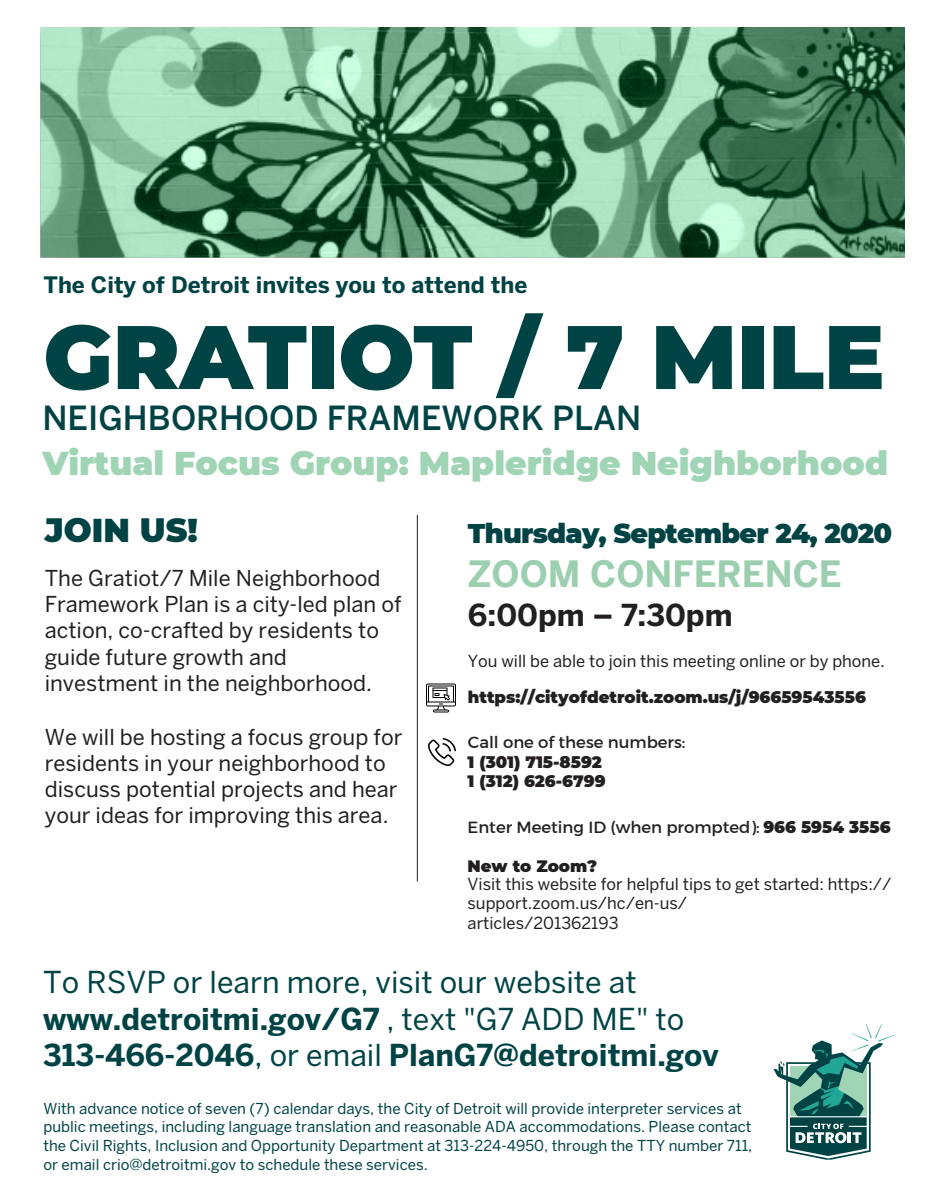
<style>
.page{position:relative;width:932px;height:1188px;background:#fff}
.page>*{position:absolute;margin:0;border:0;box-sizing:border-box;transform-origin:0 0}
.t1{font:900 90px "Montserrat";color:#004345}
.t2{font:700 36px "Benton Sans";color:#9ccfb0}
.t3{font:900 33px "Montserrat";color:#9fd4b4}
.t4{font:500 33px "Benton Sans";color:#004345}
.t5{font:900 33px "Montserrat";color:#004345}
.t6{font:30px/36.9px "Benton Sans";color:#004345}
.t7{font:700 30px "Benton Sans";color:#231f20}
.t8{font:900 27px "Montserrat";letter-spacing:-.03em;color:#004345}
.t9{font:700 22.5px "Benton Sans";color:#004345}
.t10{font:21.75px/26.1px "Benton Sans";color:#231f20}
.t11{font:16.5px/19.6px "Benton Sans";color:#231f20}
.t12{font:900 16.5px/19.8px "Montserrat";color:#231f20}
.t13{font:16.5px "Montserrat";color:#231f20}
.t14{font:900 16.5px "Montserrat";color:#221e1f}
.t15{font:15px/18.8px "Benton Sans";color:#004345}
.s1{font-weight:900}
.s2{font-weight:700}
</style>
<div class="page">
<svg style="left:773px;top:1025px;width:122px;height:135px"></svg>
<hr style="left:417px;top:515px;width:1px;height:366px;background:#231f20">
<svg style="left:40px;top:27px;width:864px;height:231px;background:#679b7c"></svg>
<img style="left:426px;top:684px;width:29px;height:29px">
<img style="left:428px;top:738px;width:28px;height:28px">
<h3 class="t9" style="left:43px;top:271px;width:485px">The City of Detroit invites you to attend the</h3>
<h1 class="t1" style="left:43px;top:290px;width:842px">GRATIOT / 7 MILE</h1>
<h3 class="t4" style="left:42px;top:398px;width:600px">NEIGHBORHOOD FRAMEWORK PLAN</h3>
<h3 class="t3" style="left:42px;top:438px;width:847px">Virtual Focus Group: Mapleridge Neighborhood</h3>
<h3 class="t5" style="left:45px;top:505px;width:154px">JOIN US!</h3>
<h3 class="t10" style="left:45px;top:565px;width:358px">The Gratiot/7 Mile Neighborhood<br>Framework Plan is a city-led plan of action, co-crafted by residents to guide future growth and investment in the neighborhood.</h3>
<h3 class="t10" style="left:45px;top:724px;width:359px">We will be hosting a focus group for residents in your neighborhood to discuss potential projects and hear your ideas for improving this area.</h3>
<h3 class="t8" style="left:468px;top:513px;width:426px">Thursday, September 24, 2020</h3>
<h2 class="t2" style="left:468px;top:553px;width:375px">ZOOM CONFERENCE</h2>
<h3 class="t7" style="left:468px;top:597px;width:266px">6:00pm – 7:30pm</h3>
<p class="t11" style="left:468px;top:651px;width:418px">You will be able to join this meeting online or by phone.</p>
<p class="t12" style="left:468px;top:686px;width:399px">https://cityofdetroit.zoom.us/j/96659543556</p>
<p class="t13" style="left:468px;top:732px;width:219px">Call one of these numbers:</p>
<p class="t12" style="left:467px;top:751px;width:140px">1 (301) 715-8592<br>1 (312) 626-6799</p>
<p class="t13" style="left:467px;top:817px;width:424px">Enter Meeting ID (when prompted): <span class="s1">966 5954 3556</span></p>
<p class="t14" style="left:467px;top:854px;width:131px">New to Zoom?</p>
<p class="t11" style="left:467px;top:874px;width:425px">Visit this website for helpful tips to get started: https:// support.zoom.us/hc/en-us/<br>articles/201362193</p>
<h3 class="t6" style="left:43px;top:963px;width:677px">To RSVP or learn more, visit our website at <span class="s2">www.detroitmi.gov/G7</span> , text "G7 ADD ME" to<br><span class="s2">313-466-2046</span>, or email <span class="s2">PlanG7@detroitmi.gov</span></h3>
<p class="t15" style="left:43px;top:1099px;width:710px">With advance notice of seven (7) calendar days, the City of Detroit will provide interpreter services at public meetings, including language translation and reasonable ADA accommodations. Please contact the Civil Rights, Inclusion and Opportunity Department at 313-224-4950, through the TTY number 711, or email crio@detroitmi.gov to schedule these services.</p>
</div>
